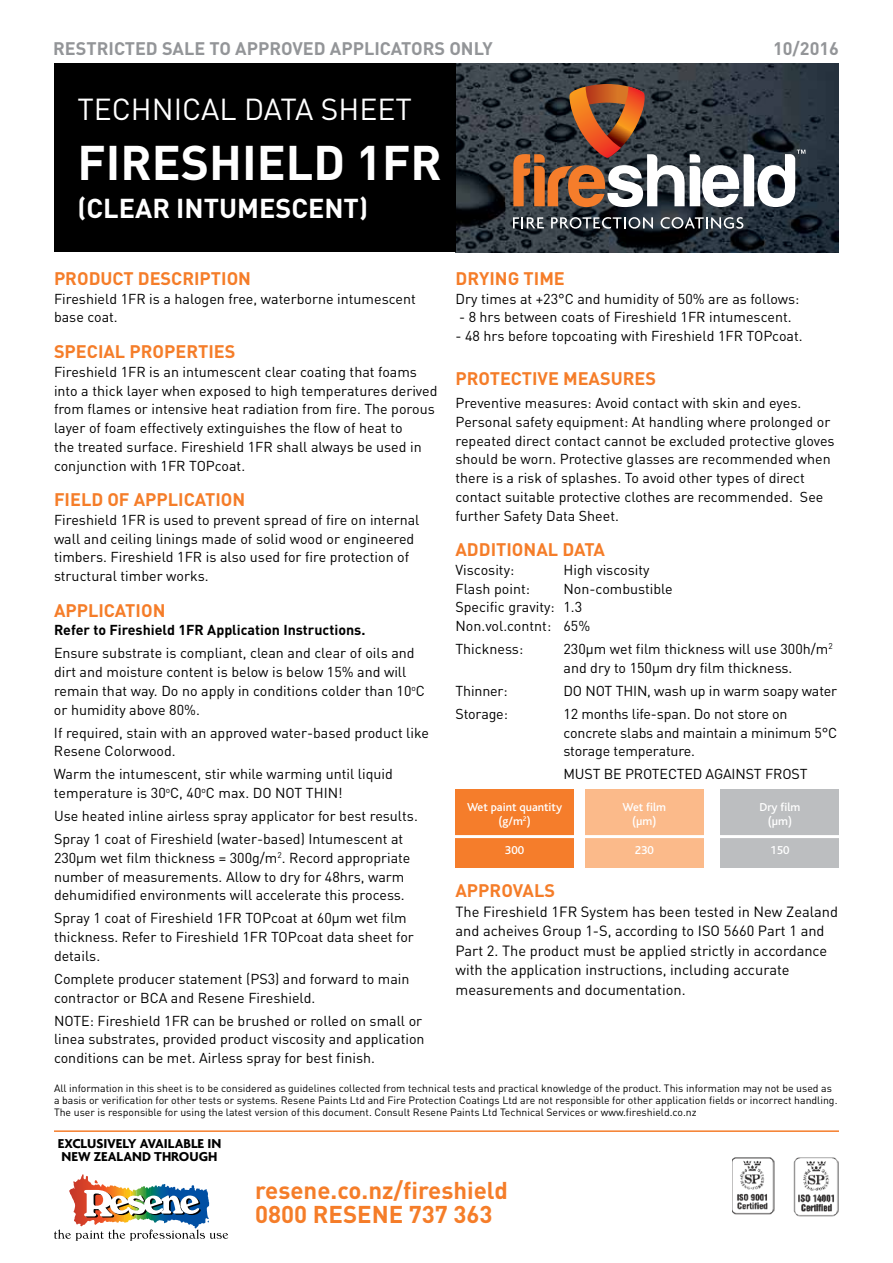
<style>
.page{position:relative;width:893px;height:1263px;background:#fff}
.page>*{position:absolute;margin:0;border:0;box-sizing:border-box;transform-origin:0 0}
.t1{font:700 48px "DIN";color:#fff}
.t2{font:30px "DIN";color:#fff}
.t3{font:700 27px "DIN";color:#fff}
.t4{font:700 24px/24px "DIN";color:#f57d29}
.t5{font:700 18px "DIN";color:#f57d29}
.t6{font:700 18px "DIN";color:#939598}
.t7{font:14.7px/19.5px "DIN";color:#000}
.t8{font:14.25px/18.8px "DIN";color:#000}
.t9{font:700 14.25px "DIN";color:#000}
.t10{font:700 13.95px/12.9px "Agenda";color:#000}
.t11{font:500 12px/14.4px "Bliss";color:#fff;text-align:center}
.t12{font:10.5px/12px "DIN";color:#000}
</style>
<div class="page">
<img style="left:455px;top:64px;width:384px;height:188px">
<div style="left:54px;top:64px;width:401px;height:188px;background:#000"></div>
<svg style="left:513px;top:84px;width:292px;height:123px;background:#695c56"></svg>
<svg style="left:513px;top:217px;width:31px;height:11px"></svg>
<svg style="left:551px;top:217px;width:102px;height:12px"></svg>
<svg style="left:660px;top:217px;width:83px;height:12px"></svg>
<img style="left:794px;top:1157px;width:45px;height:59px">
<img style="left:732px;top:1157px;width:42px;height:58px">
<hr style="left:54px;top:1130px;width:785px;height:2px;background:#f57d2b">
<div style="left:455px;top:789px;width:119px;height:78px;background:#f57d2b"></div>
<div style="left:585px;top:789px;width:118px;height:78px;background:#fbba8a"></div>
<div style="left:721px;top:789px;width:118px;height:78px;background:#bcbec0"></div>
<hr style="left:446px;top:835px;width:411px;height:3px;background:#fff">
<svg style="left:54px;top:1174px;width:174px;height:67px"></svg>
<p class="t6" style="left:53px;top:37px;width:441px">RESTRICTED SALE TO APPROVED APPLICATORS ONLY</p>
<p class="t6" style="left:773px;top:37px;width:67px">10/2016</p>
<h2 class="t2" style="left:77px;top:91px;width:92px">Technical</h2>
<h2 class="t2" style="left:244px;top:91px;width:18px">data</h2>
<h2 class="t2" style="left:321px;top:91px;width:56px">sheet</h2>
<h1 class="t1" style="left:77px;top:132px;width:366px">FIRESHIELD 1FR</h1>
<h3 class="t3" style="left:77px;top:191px;width:27px">(clear</h3>
<h3 class="t3" style="left:176px;top:191px;width:46px">INtumescent</h3>
<h3 class="t3" style="left:359px;top:191px;width:11px">)</h3>
<p class="t5" style="left:54px;top:267px;width:199px">PRODUCT DESCRIPTION</p>
<p class="t8" style="left:54px;top:289px;width:363px">Fireshield 1FR is a halogen free, waterborne intumescent base coat.</p>
<p class="t5" style="left:54px;top:340px;width:183px">SPECIAL PROPERTIES</p>
<p class="t8" style="left:54px;top:362px;width:385px">Fireshield 1FR is an intumescent clear coating that foams into a thick layer when exposed to high temperatures derived from flames or intensive heat radiation from fire. The porous layer of foam effectively extinguishes the flow of heat to<br>the treated surface. Fireshield 1FR shall always be used in conjunction with 1FR TOPcoat.</p>
<p class="t5" style="left:54px;top:488px;width:193px">FIELD OF APPLICATION</p>
<p class="t8" style="left:54px;top:510px;width:367px">Fireshield 1FR is used to prevent spread of fire on internal wall and ceiling linings made of solid wood or engineered timbers. Fireshield 1FR is also used for fire protection of structural timber works.</p>
<p class="t5" style="left:54px;top:598px;width:113px">APPLICATION</p>
<p class="t9" style="left:54px;top:621px;width:313px">Refer to Fireshield 1FR Application Instructions.</p>
<p class="t8" style="left:54px;top:643px;width:372px">Ensure substrate is compliant, clean and clear of oils and dirt and moisture content is below is below 15% and will remain that way. Do no apply in conditions colder than 10<sup>o</sup>C or humidity above 80%.</p>
<p class="t8" style="left:54px;top:723px;width:377px">If required, stain with an approved water-based product like<br>Resene Colorwood.</p>
<p class="t8" style="left:54px;top:764px;width:340px">Warm the intumescent, stir while warming until liquid temperature is 30<sup>o</sup>C, 40<sup>o</sup>C max. DO NOT TH IN!</p>
<p class="t8" style="left:54px;top:804px;width:365px;line-height:23px">Use heated inline airless spray applicator for best results.<br>Spray 1 coat of Fireshield (water-based) Intumescent at</p>
<p class="t8" style="left:54px;top:848px;width:358px">230µm wet film thickness = 300g/m<sup>2</sup>. Record appropriate number of measurements. Allow to dry for 48hrs, warm dehumidified environments will accelerate this process.</p>
<p class="t8" style="left:54px;top:908px;width:361px">Spray 1 coat of Fireshield 1FR TOPcoat at 60µm wet film thickness. Refer to Fireshield 1FR TOPcoat data sheet for details.</p>
<p class="t8" style="left:54px;top:969px;width:357px">Complete producer statement (PS3) and forward to main contractor or BCA and Resene Fireshield.</p>
<p class="t8" style="left:54px;top:1011px;width:372px">NOTE: Fireshield 1FR can be brushed or rolled on small or linea substrates, provided product viscosity and application conditions can be met. Airless spray for best finish.</p>
<p class="t5" style="left:455px;top:267px;width:111px">DRYING TIME</p>
<p class="t8" style="left:455px;top:289px;width:345px">Dry times at +23°C and humidity of 50% are as follows:</p>
<p class="t8" style="left:459px;top:308px;width:334px">- 8 hrs between coats of Fireshield 1FR intumescent.</p>
<p class="t8" style="left:455px;top:326px;width:349px">- 48 hrs before topcoating with Fireshield 1FR TOPcoat.</p>
<p class="t5" style="left:455px;top:367px;width:202px">PROTECTIVE MEASURES</p>
<p class="t8" style="left:455px;top:393px;width:381px">Preventive measures: Avoid contact with skin and eyes.<br>Personal safety equipment: At handling where prolonged or repeated direct contact cannot be excluded protective gloves should be worn. Protective glasses are recommended when there is a risk of splashes. To avoid other types of direct contact suitable protective clothes are recommended. See further Safety Data Sheet.</p>
<p class="t5" style="left:455px;top:538px;width:151px">ADDITIONAL DATA</p>
<p class="t8" style="left:455px;top:560px;width:60px">Viscosity:</p>
<p class="t8" style="left:553px;top:560px;width:98px">H igh viscosity</p>
<p class="t8" style="left:455px;top:579px;width:76px">Flash point:</p>
<p class="t8" style="left:455px;top:579px;width:219px;text-indent:108px">Non-combustible<br>Specific gravity: 1.3<br>Non.vol.contnt: 65%</p>
<p class="t8" style="left:455px;top:639px;width:69px">Thickness:</p>
<p class="t8" style="left:563px;top:639px;width:271px">230μ m wet film thickness will use 300h/m<sup>2 </sup>and dry to 150μ m dry film thickness.</p>
<p class="t8" style="left:455px;top:681px;width:54px">Thinner:</p>
<p class="t8" style="left:563px;top:681px;width:275px">DO NOT TH IN, wash up in warm soapy water</p>
<p class="t8" style="left:455px;top:704px;width:54px">Storage:</p>
<p class="t8" style="left:563px;top:704px;width:275px">12 months life-span. Do not store on concrete slabs and maintain a minimum 5°C storage temperature.</p>
<p class="t8" style="left:563px;top:764px;width:246px">MUST BE PROTECTED AGAINST FROST</p>
<p class="t11" style="left:467px;top:800px;width:97px">Wet paint quantity (g/m<sup>2</sup>)</p>
<p class="t11" style="left:505px;top:843px;width:21px">300</p>
<p class="t11" style="left:622px;top:800px;width:45px">Wet film (μm)</p>
<p class="t11" style="left:635px;top:843px;width:21px">230</p>
<p class="t11" style="left:759px;top:800px;width:42px">Dry film (μm)</p>
<p class="t11" style="left:770px;top:843px;width:21px">150</p>
<p class="t5" style="left:455px;top:879px;width:24px">Approvals</p>
<p class="t7" style="left:455px;top:901px;width:384px">The Fireshield 1FR System has been tested in New Zealand and acheives Group 1-S, according to ISO 5660 Part 1 and Part 2. The product must be applied strictly in accordance with the application instructions, including accurate measurements and documentation.</p>
<p class="t12" style="left:54px;top:1082px;width:785px">All information in this sheet is to be considered as guidelines collected from technical tests and practical knowledge of the product. This information may not be used as a basis or verification for other tests or systems. Resene Paints Ltd and Fire Protection Coatings Ltd are not responsible for other application fields or incorrect handling.<br>The user is responsible for using the latest version of this document. Consult Resene Paints Ltd Technical Services or www.fireshield.co.nz</p>
<p class="t10" style="left:58px;top:1137px;width:165px">EXCLUSIVELY AVAILABLE IN<br>NEW ZEALAND THROUGH</p>
<h3 class="t4" style="left:255px;top:1177px;width:254px">resene.co.nz/fireshield<br>0800 RESENE 737 363</h3>
</div>
